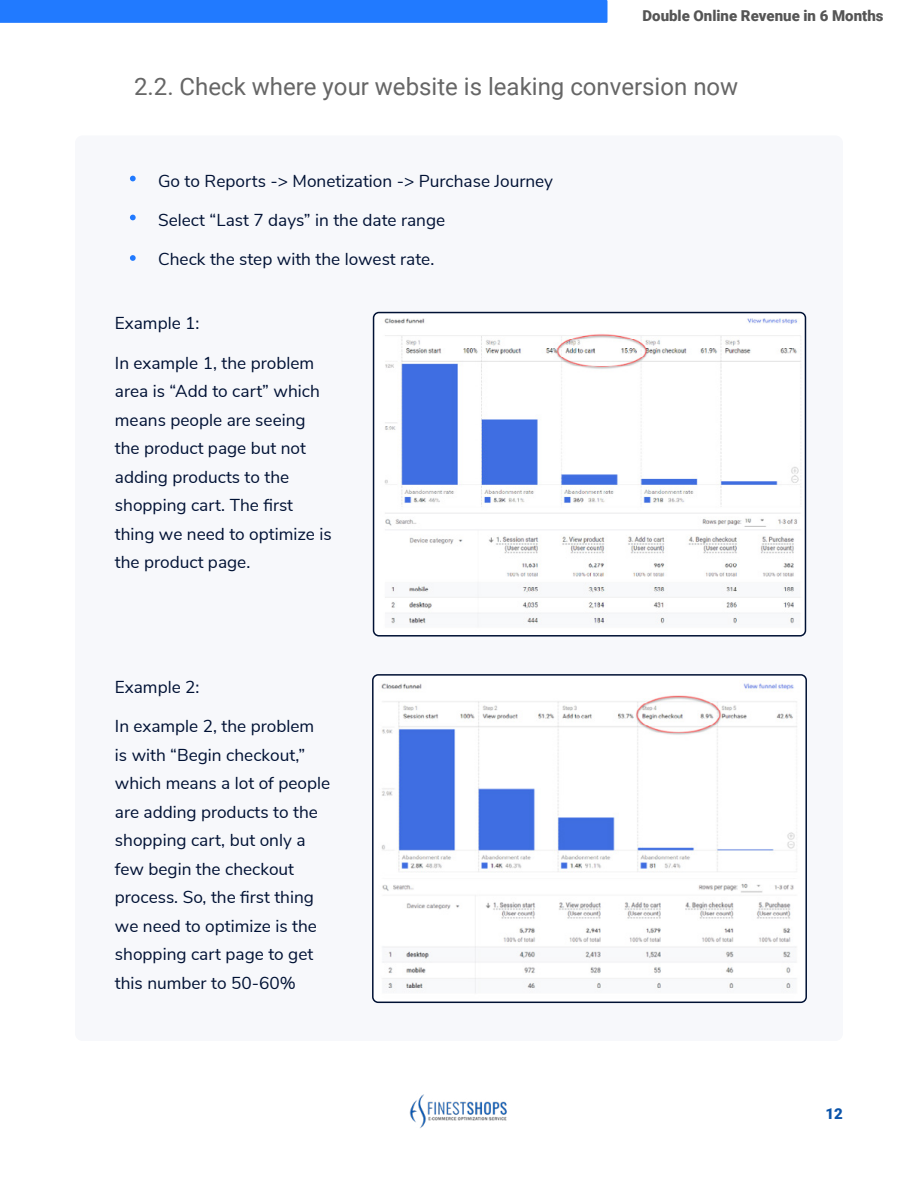
<style>
.page{position:relative;width:918px;height:1188px;background:#fff}
.page>*{position:absolute;margin:0;border:0;box-sizing:border-box;transform-origin:0 0}
.t1{font:24px "Roboto";color:#666}
.t2{font:17.25px/28.5px "Nunito Sans";color:#001134}
.t3{font:900 15px "Roboto";color:#555}
.t4{font:900 15px "Roboto";color:#0b54aa}
</style>
<div class="page">
<div style="left:0;top:0;width:607px;height:23px;background:#217aff"></div>
<img style="left:409px;top:1094px;width:98px;height:34px">
<div style="left:75px;top:135px;width:768px;height:906px;background:#f7f8fb;border-radius:8px"></div>
<img style="left:374px;top:313px;width:431px;height:311px">
<div style="left:373px;top:312px;width:433px;height:325px;border:2px solid #001134;border-radius:5px"></div>
<img style="left:373px;top:683px;width:433px;height:319px">
<div style="left:372px;top:674px;width:435px;height:329px;border:2px solid #001134;border-radius:5px"></div>
<svg style="left:130px;top:176px;width:6px;height:5px"></svg>
<svg style="left:130px;top:215px;width:6px;height:5px"></svg>
<svg style="left:130px;top:255px;width:6px;height:6px"></svg>
<p class="t3" style="left:643px;top:5px;width:242px">Double Online Revenue in 6 Months</p>
<h1 class="t1" style="left:134px;top:70px;width:606px">2.2. Check where your website is leaking conversion now</h1>
<p class="t2" style="left:158px;top:166px;width:397px">Go to Reports -&gt; Monetization -&gt; Purchase Journey</p>
<p class="t2" style="left:158px;top:205px;width:289px">Select “Last 7 days” in the date range</p>
<p class="t2" style="left:158px;top:244px;width:278px">Check the step with the lowest rate.</p>
<p class="t2" style="left:115px;top:308px;width:86px">Example 1:</p>
<p class="t2" style="left:115px;top:347px;width:218px">In example 1, the problem area is “Add to cart” which means people are seeing the product page but not adding products to the shopping cart. The first thing we need to optimize is the product page.</p>
<p class="t2" style="left:115px;top:672px;width:86px">Example 2:</p>
<p class="t2" style="left:115px;top:711px;width:217px">In example 2, the problem is with “Begin checkout,” which means a lot of people are adding products to the shopping cart, but only a few begin the checkout process. So, the first thing we need to optimize is the shopping cart page to get this number to 50-60%</p>
<p class="t4" style="left:826px;top:1103px;width:19px">12</p>
</div>
